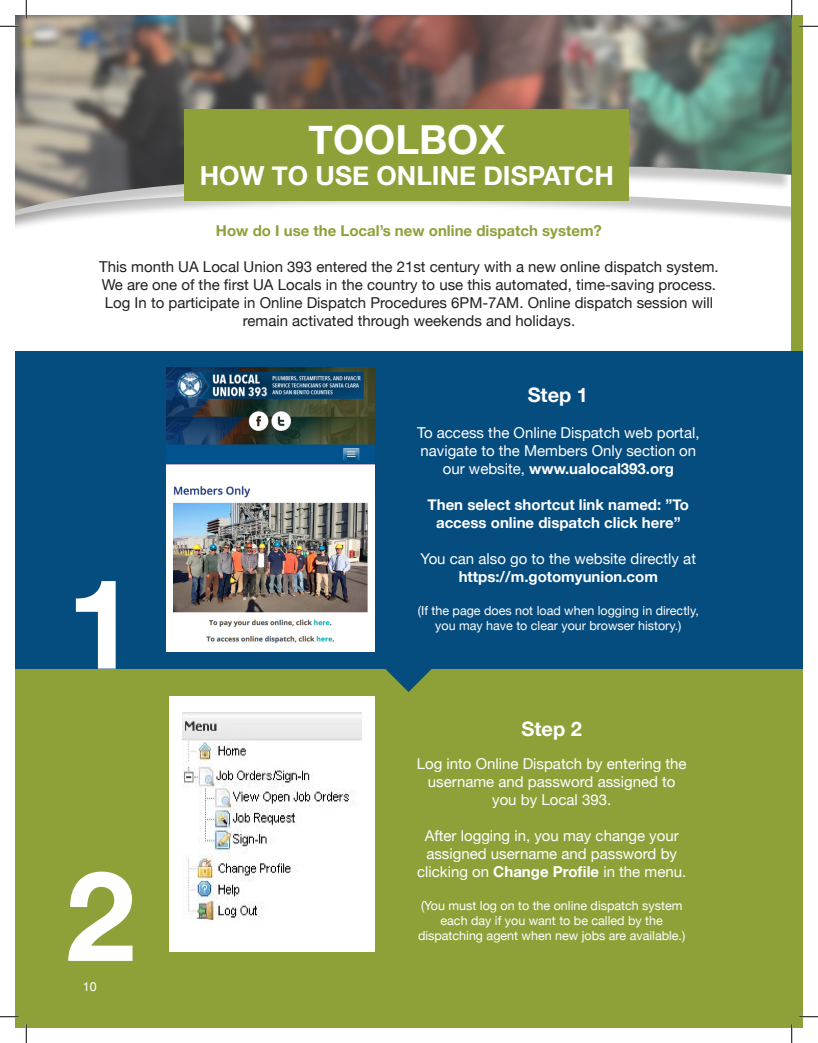
<style>
.page{position:relative;width:818px;height:1043px;background:#fff}
.page>*{position:absolute;margin:0;border:0;box-sizing:border-box;transform-origin:0 0}
.t1{font:700 125px "Helvetica Neue";color:#fff}
.t2{font:700 40px "Helvetica Neue";color:#fff}
.t3{font:700 26.25px "Helvetica Neue";color:#fff}
.t4{font:700 20px "Helvetica Neue";color:#fff}
.t5{font:15px/18px "Helvetica Neue";color:#fff;text-align:center}
.t6{font:15px/18px "Helvetica Neue";color:#231f20;text-align:center}
.t7{font:700 15px/18px "Helvetica Neue";color:#fff;text-align:center}
.t8{font:700 15px "Helvetica Neue";color:#8ea139}
.t9{font:12.5px/15px "Helvetica Neue";color:#fff;text-align:center}
.s1{font-weight:700}
</style>
<div class="page">
<div style="left:791px;top:15px;width:11px;height:336px;background:#8ea139"></div>
<div style="left:15px;top:668px;width:787px;height:360px;background:#8ea139"></div>
<div style="left:791px;top:351px;width:11px;height:317px;background:#054c7f"></div>
<div style="left:15px;top:351px;width:776px;height:317px;background:#054c7f"></div>
<div style="left:15px;top:19px;width:777px;height:208px;background:#231f20;opacity:.25"></div>
<img style="left:15px;top:15px;width:776px;height:196px">
<div style="left:184px;top:109px;width:445px;height:92px;background:#8ea139"></div>
<img style="left:167px;top:368px;width:208px;height:283px">
<div style="left:169px;top:696px;width:206px;height:255px;background:#fff"></div>
<img style="left:183px;top:712px;width:178px;height:211px">
<hr style="left:368px;top:460px;width:80px;height:1px;background:#054c7f">
<svg style="left:382px;top:668px;width:53px;height:24px"></svg>
<svg style="left:0;top:25px;width:19px;height:2px"></svg>
<svg style="left:799px;top:25px;width:19px;height:2px"></svg>
<svg style="left:0;top:1016px;width:19px;height:1px"></svg>
<svg style="left:799px;top:1015px;width:19px;height:2px"></svg>
<svg style="left:25px;top:0;width:2px;height:19px"></svg>
<svg style="left:25px;top:1024px;width:2px;height:18px"></svg>
<svg style="left:790px;top:0;width:2px;height:19px"></svg>
<svg style="left:791px;top:1024px;width:1px;height:18px"></svg>
<h2 class="t2" style="left:308px;top:115px;width:198px">TOOLBOX</h2>
<h3 class="t3" style="left:200px;top:160px;width:415px">HOW TO USE ONLINE DISPATCH</h3>
<p class="t8" style="left:216px;top:221px;width:387px">How do I use the Local’s new online dispatch system?</p>
<p class="t6" style="left:99px;top:257px;width:621px">This month UA Local Union 393 entered the 21st century with a new online dispatch system.<br>We are one of the first UA Locals in the country to use this automated, time-saving process.<br>Log In to participate in Online Dispatch Procedures 6PM-7AM. Online dispatch session will remain activated through weekends and holidays.</p>
<h1 class="t1" style="left:67px;top:546px;width:71px">1</h1>
<h1 class="t1" style="left:66px;top:839px;width:71px">2</h1>
<p class="t9" style="left:83px;top:978px;width:15px">10</p>
<h3 class="t4" style="left:527px;top:382px;width:62px">Step 1</h3>
<p class="t5" style="left:417px;top:423px;width:284px">To access the Online Dispatch web portal, navigate to the Members Only section on our website, <span class="s1">www.ualocal393.org</span></p>
<p class="t7" style="left:427px;top:495px;width:263px">Then select shortcut link named: ”To access online dispatch click here”</p>
<p class="t5" style="left:420px;top:549px;width:277px">You can also go to the website directly at</p>
<p class="t7" style="left:458px;top:567px;width:201px">https://m.gotomyunion.com</p>
<p class="t9" style="left:418px;top:603px;width:282px">(If the page does not load when logging in directly, you may have to clear your browser history.)</p>
<h3 class="t4" style="left:521px;top:716px;width:62px">Step 2</h3>
<p class="t5" style="left:416px;top:754px;width:271px">Log into Online Dispatch by entering the username and password assigned to you by Local 393.</p>
<p class="t5" style="left:417px;top:826px;width:270px">After logging in, you may change your assigned username and password by clicking on <span class="s1">Change Profile</span> in the menu.</p>
<p class="t9" style="left:418px;top:897px;width:269px">(You must log on to the online dispatch system each day if you want to be called by the dispatching agent when new jobs are available.)</p>
</div>
